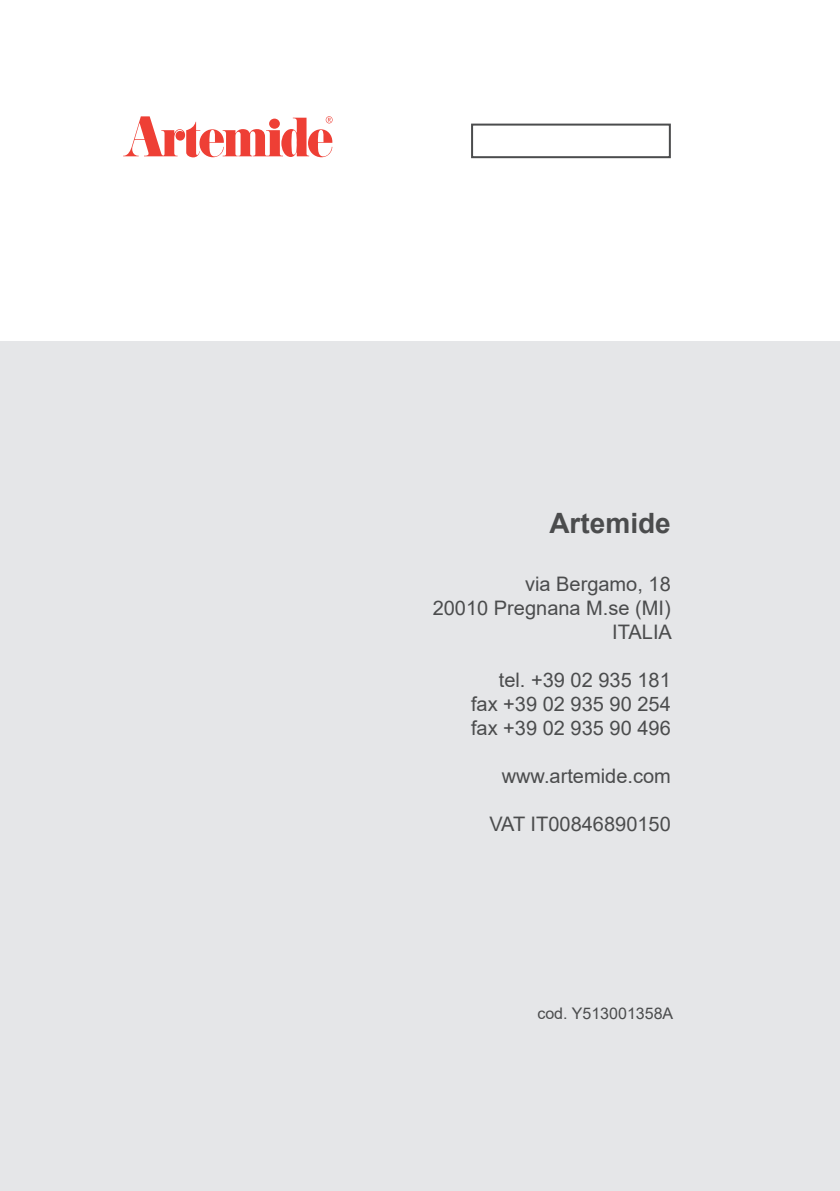
<style>
.page{position:relative;width:840px;height:1191px;background:#fff}
.page>*{position:absolute;margin:0;border:0;box-sizing:border-box;transform-origin:0 0}
.t1{font:700 28px "Arial";color:#4b4c4d}
.t2{font:20px/24px "Arial";color:#4b4c4d;text-align:right}
.t3{font:16px "Arial";color:#4b4c4d}
</style>
<div class="page">
<div style="left:0;top:342px;width:839px;height:849px;background:#e5e6e8"></div>
<div style="left:471px;top:124px;width:199px;height:34px;border:2px solid #4b4c4d"></div>
<svg style="left:123px;top:116px;width:209px;height:41px"></svg>
<h1 class="t1" style="left:549px;top:503px;width:123px">Artemide</h1>
<p class="t2" style="left:432px;top:572px;width:241px">via Bergamo, 18<br>20010 Pregnana M.se (MI)<br>ITALIA</p>
<p class="t2" style="left:470px;top:668px;width:201px;text-align:justify;text-indent:28px">tel. +39 02 935 181 fax +39 02 935 90 254 fax +39 02 935 90 496</p>
<p class="t2" style="left:501px;top:764px;width:170px">www.artemide.com</p>
<p class="t2" style="left:489px;top:812px;width:183px">VAT IT00846890150</p>
<p class="t3" style="left:537px;top:1002px;width:137px">cod. Y513001358A</p>
</div>
